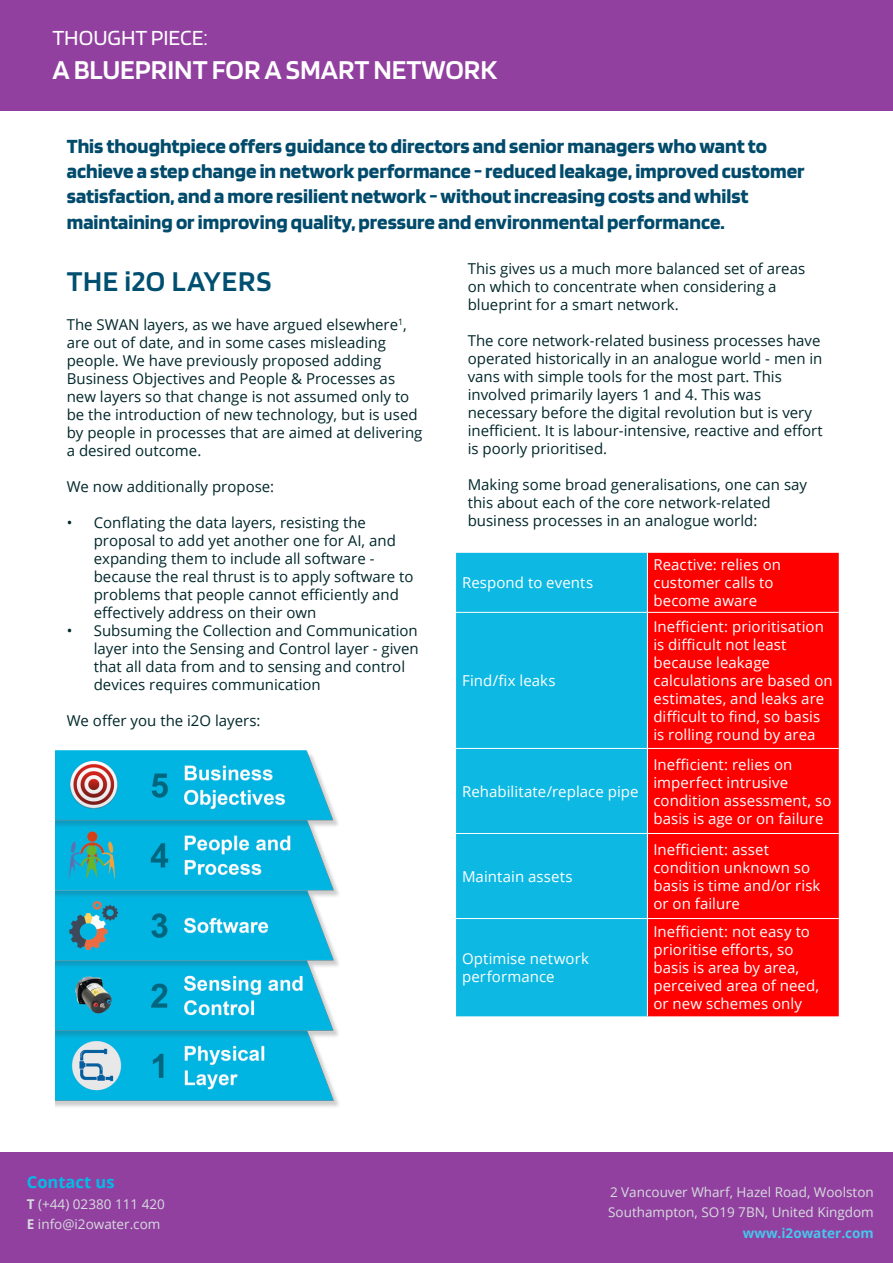
<style>
.page{position:relative;width:893px;height:1263px;background:#fff}
.page>*{position:absolute;margin:0;border:0;box-sizing:border-box;transform-origin:0 0}
.t1{font:600 30px "Blinker";letter-spacing:.02em;color:#004f71}
.t2{font:600 28.5px "Blinker";color:#fff}
.t3{font:22.5px "Blinker";color:#fff}
.t4{font:700 21px/25.2px "Blinker";color:#004a6b}
.t5{font:700 16.5px "Open Sans";color:#02bce8}
.t6{font:15px/18px "Open Sans";color:#00272b}
.t7{font:15px/18px "Open Sans";letter-spacing:.005em;color:#fff}
.t8{font:13.5px "Open Sans";color:#d6dddd}
.t9{font:700 13.5px "Open Sans";color:#45c7ec}
.s1{font-weight:700}
</style>
<div class="page">
<div style="left:0;top:0;width:893px;height:111px;background:#9240a0"></div>
<div style="left:0;top:1152px;width:893px;height:111px;background:#9240a0"></div>
<img style="left:55px;top:750px;width:284px;height:357px">
<div style="left:456px;top:553px;width:191px;height:463px;background:#0db9e3"></div>
<div style="left:648px;top:553px;width:191px;height:463px;background:#f00"></div>
<hr style="left:456px;top:612px;width:191px;height:1px;background:#fff">
<hr style="left:647px;top:612px;width:192px;height:1px;background:#fff">
<hr style="left:456px;top:748px;width:191px;height:1px;background:#fff">
<hr style="left:647px;top:748px;width:192px;height:1px;background:#fff">
<hr style="left:456px;top:833px;width:191px;height:1px;background:#fff">
<hr style="left:647px;top:833px;width:192px;height:1px;background:#fff">
<hr style="left:456px;top:918px;width:191px;height:1px;background:#fff">
<hr style="left:647px;top:918px;width:192px;height:1px;background:#fff">
<p class="t3" style="left:52px;top:26px;width:157px">THOUGHT PIECE:</p>
<p class="t2" style="left:52px;top:55px;width:446px">A BLUEPRINT FOR A SMART NETWORK</p>
<p class="t4" style="left:67px;top:134px;width:739px">This thoughtpiece offers guidance to directors and senior managers who want to achieve a step change in network performance - reduced leakage, improved customer satisfaction, and a more resilient network - without increasing costs and whilst maintaining or improving quality, pressure and environmental performance.</p>
<p class="t1" style="left:67px;top:266px;width:206px">THE i2O LAYERS</p>
<p class="t6" style="left:67px;top:316px;width:357px">The SWAN layers, as we have argued elsewhere<sup>1</sup>, are out of date, and in some cases misleading people. We have previously proposed adding Business Objectives and People &amp; Processes as new layers so that change is not assumed only to be the introduction of new technology, but is used by people in processes that are aimed at delivering a desired outcome.</p>
<p class="t6" style="left:67px;top:478px;width:209px">We now additionally propose:</p>
<p class="t6" style="left:94px;top:514px;width:321px;text-indent:-27px">• Conflating the data layers, resisting the proposal to add yet another one for AI, and expanding them to include all software - because the real thrust is to apply software to problems that people cannot efficiently and effectively address on their own</p>
<p class="t6" style="left:94px;top:622px;width:326px;text-indent:-27px">• Subsuming the Collection and Communication layer into the Sensing and Control layer - given that all data from and to sensing and control devices requires communication</p>
<p class="t6" style="left:67px;top:712px;width:195px">We offer you the i2O layers:</p>
<p class="t6" style="left:468px;top:259px;width:339px">This gives us a much more balanced set of areas on which to concentrate when considering a blueprint for a smart network.</p>
<p class="t6" style="left:468px;top:331px;width:356px">The core network-related business processes have operated historically in an analogue world - men in vans with simple tools for the most part. This involved primarily layers 1 and 4. This was necessary before the digital revolution but is very inefficient. It is labour-intensive, reactive and effort is poorly prioritised.</p>
<p class="t6" style="left:468px;top:475px;width:341px">Making some broad generalisations, one can say this about each of the core network-related business processes in an analogue world:</p>
<p class="t7" style="left:653px;top:555px;width:129px">Reactive: relies on customer calls to become aware</p>
<p class="t7" style="left:462px;top:573px;width:133px">Respond to events</p>
<p class="t7" style="left:653px;top:617px;width:181px">Inefficient: prioritisation is difficult not least because leakage calculations are based on estimates, and leaks are difficult to find, so basis is rolling round by area</p>
<p class="t7" style="left:462px;top:671px;width:95px">Find/fix leaks</p>
<p class="t5" style="left:27px;top:1171px;width:89px">Contact us</p>
<p class="t8" style="left:27px;top:1195px;width:139px"><span class="s1">T</span> (+44) 02380 111 420</p>
<p class="t8" style="left:27px;top:1215px;width:135px"><span class="s1">E</span> info@i2owater.com</p>
<p class="t7" style="left:462px;top:782px;width:178px">Rehabilitate/replace pipe</p>
<p class="t7" style="left:462px;top:867px;width:112px">Maintain assets</p>
<p class="t7" style="left:462px;top:949px;width:128px">Optimise network performance</p>
<p class="t7" style="left:653px;top:755px;width:180px">Inefficient: relies on imperfect intrusive condition assessment, so basis is age or on failure</p>
<p class="t7" style="left:653px;top:840px;width:169px">Inefficient: asset condition unknown so basis is time and/or risk or on failure</p>
<p class="t7" style="left:653px;top:922px;width:167px">Inefficient: not easy to prioritise efforts, so basis is area by area, perceived area of need, or new schemes only</p>
<p class="t8" style="left:610px;top:1182px;width:265px">2 Vancouver Wharf, Hazel Road, Woolston</p>
<p class="t8" style="left:608px;top:1203px;width:267px">Southampton, SO19 7BN, United Kingdom</p>
<p class="t9" style="left:743px;top:1223px;width:132px">www.i2owater.com</p>
</div>
